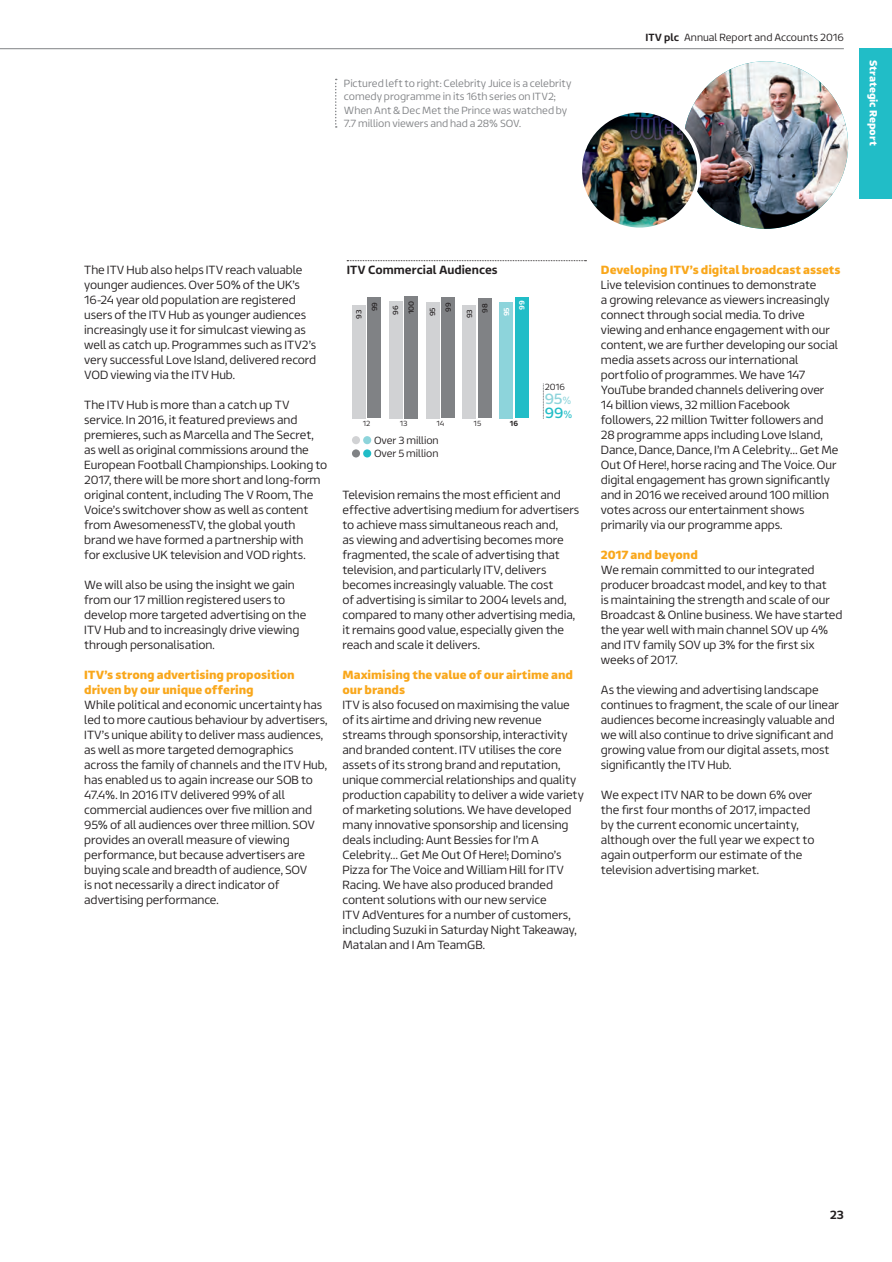
<style>
.page{position:relative;width:892px;height:1262px;background:#fff}
.page>*{position:absolute;margin:0;border:0;box-sizing:border-box;transform-origin:0 0}
.t1{font:15px "ITV Reem";color:#21bdc7}
.t2{font:15px "ITV Reem";color:#8dd4db}
.t3{font:300 12px/15px "ITV Reem";letter-spacing:-.01em;color:#231f20}
.t4{font:700 12px/15px "ITV Reem";letter-spacing:-.005em;color:#f9a71b}
.t5{font:500 12px "ITV Reem";color:#231f20}
.t6{font:300 10.5px/13.5px "ITV Reem";letter-spacing:-.005em;color:#808285}
.t7{font:300 10.5px/13.5px "ITV Reem";color:#231f20}
.t8{font:700 10.5px "ITV Reem";letter-spacing:-.005em;color:#fff}
.t9{font:300 9px "ITV Reem";color:#231f20}
.t10{font:7.5px/15.5px "ITV Reem";letter-spacing:.01em;color:#231f20}
.t11{font:300 7.5px "ITV Reem";letter-spacing:.015em;color:#231f20}
.t12{font:500 7.5px "ITV Reem";color:#fff}
.t13{font:500 7.5px "ITV Reem";color:#231f20}
.s1{font-weight:500}
.s2{font-weight:300;font-size:10.5px}
</style>
<div class="page">
<img style="left:684px;top:61px;width:163px;height:168px">
<img style="left:580px;top:111px;width:118px;height:118px;border-radius:59px">
<div style="left:578px;top:109px;width:122px;height:122px;border:4px solid #fff;border-radius:50%"></div>
<div style="left:367px;top:297px;width:14px;height:121px;background:#808285"></div>
<div style="left:404px;top:296px;width:14px;height:122px;background:#808285"></div>
<div style="left:441px;top:297px;width:14px;height:121px;background:#808285"></div>
<div style="left:478px;top:298px;width:14px;height:120px;background:#808285"></div>
<div style="left:515px;top:297px;width:13px;height:121px;background:#21bdc7"></div>
<div style="left:352px;top:305px;width:13px;height:113px;background:#d1d2d4"></div>
<div style="left:388px;top:301px;width:14px;height:117px;background:#d1d2d4"></div>
<div style="left:425px;top:302px;width:14px;height:116px;background:#d1d2d4"></div>
<div style="left:462px;top:305px;width:14px;height:113px;background:#d1d2d4"></div>
<div style="left:499px;top:302px;width:14px;height:116px;background:#8dd4db"></div>
<div style="left:363px;top:436px;width:8px;height:8px;background:#8dd4db;border-radius:50%"></div>
<div style="left:352px;top:436px;width:8px;height:8px;background:#d1d2d4;border-radius:50%"></div>
<div style="left:363px;top:449px;width:8px;height:8px;background:#21bdc7;border-radius:50%"></div>
<div style="left:352px;top:449px;width:8px;height:8px;background:#808285;border-radius:50%"></div>
<svg style="left:543px;top:384px;width:1px;height:35px"></svg>
<svg style="left:347px;top:260px;width:239px;height:1px"></svg>
<svg style="left:335px;top:79px;width:1px;height:49px"></svg>
<hr style="left:0;top:48px;width:843px;height:1px;background:#808285">
<div style="left:858px;top:49px;width:33px;height:150px;background:#21bdc7"></div>
<p class="t6" style="left:344px;top:75px;width:229px">Pictured left to right: Celebrity Juice is a celebrity comedy programme in its 16th series on ITV2; When Ant &amp; Dec Met the Prince was watched by 7.7 million viewers and had a 28% SOV.</p>
<p class="t7" style="left:645px;top:30px;width:200px"><span class="s1">ITV plc</span> Annual Report and Accounts 2016</p>
<p class="t8" style="left:882px;top:60px;width:87px;rotate:90deg">Strategic Report</p>
<p class="t3" style="left:84px;top:261px;width:233px">The ITV Hub also helps ITV reach valuable younger audiences. Over 50% of the UK’s 16-24 year old population are registered users of the ITV Hub as younger audiences increasingly use it for simulcast viewing as well as catch up. Programmes such as ITV2’s very successful Love Island, delivered record VOD viewing via the ITV Hub.</p>
<p class="t3" style="left:84px;top:396px;width:244px">The ITV Hub is more than a catch up TV service. In 2016, it featured previews and premieres, such as Marcella and The Secret, as well as original commissions around the European Football Championships. Looking to 2017, there will be more short and long-form original content, including The V Room, The Voice’s switchover show as well as content from AwesomenessTV, the global youth brand we have formed a partnership with<br>for exclusive UK television and VOD rights.</p>
<p class="t3" style="left:84px;top:576px;width:223px">We will also be using the insight we gain from our 17 million registered users to develop more targeted advertising on the ITV Hub and to increasingly drive viewing through personalisation.</p>
<p class="t4" style="left:84px;top:666px;width:212px">ITV’s strong advertising proposition driven by our unique offering</p>
<p class="t3" style="left:84px;top:696px;width:244px">While political and economic uncertainty has led to more cautious behaviour by advertisers, ITV’s unique ability to deliver mass audiences, as well as more targeted demographics across the family of channels and the ITV Hub, has enabled us to again increase our SOB to 47.4%. In 2016 ITV delivered 99% of all commercial audiences over five million and 95% of all audiences over three million. SOV provides an overall measure of viewing performance, but because advertisers are buying scale and breadth of audience, SOV<br>is not necessarily a direct indicator of advertising performance.</p>
<p class="t5" style="left:346px;top:259px;width:152px">ITV Commercial Audiences</p>
<p class="t10" style="left:350px;top:311px;width:11px;text-indent:-7px;rotate:-90deg">93<br>99</p>
<p class="t10" style="left:387px;top:315px;width:16px;rotate:-90deg">96<br>100</p>
<p class="t10" style="left:424px;top:312px;width:11px;text-indent:-5px;rotate:-90deg">95<br>99</p>
<p class="t10" style="left:460px;top:313px;width:11px;text-indent:-6px;rotate:-90deg">93<br>98</p>
<p class="t12" style="left:515px;top:310px;width:11px;rotate:-90deg">99</p>
<p class="t12" style="left:500px;top:316px;width:11px;rotate:-90deg">95</p>
<p class="t11" style="left:362px;top:417px;width:9px">12</p>
<p class="t11" style="left:399px;top:417px;width:9px">13</p>
<p class="t11" style="left:436px;top:417px;width:10px">14</p>
<p class="t11" style="left:473px;top:417px;width:9px">15</p>
<p class="t13" style="left:509px;top:417px;width:10px">16</p>
<p class="t7" style="left:374px;top:432px;width:66px">Over 3 million<br>Over 5 million</p>
<p class="t9" style="left:544px;top:379px;width:22px">2016</p>
<p class="t2" style="left:544px;top:386px;width:28px">95<span class="s2">%</span></p>
<p class="t1" style="left:544px;top:400px;width:29px">99<span class="s2">%</span></p>
<p class="t3" style="left:342px;top:486px;width:238px">Television remains the most efficient and effective advertising medium for advertisers to achieve mass simultaneous reach and,<br>as viewing and advertising becomes more fragmented, the scale of advertising that television, and particularly ITV, delivers becomes increasingly valuable. The cost<br>of advertising is similar to 2004 levels and, compared to many other advertising media, it remains good value, especially given the reach and scale it delivers.</p>
<p class="t4" style="left:342px;top:666px;width:232px">Maximising the value of our airtime and our brands</p>
<p class="t3" style="left:342px;top:696px;width:243px">ITV is also focused on maximising the value of its airtime and driving new revenue streams through sponsorship, interactivity and branded content. ITV utilises the core assets of its strong brand and reputation, unique commercial relationships and quality production capability to deliver a wide variety of marketing solutions. We have developed many innovative sponsorship and licensing deals including: Aunt Bessies for I’m A Celebrity… Get Me Out Of Here!; Domino’s Pizza for The Voice and William Hill for ITV Racing. We have also produced branded content solutions with our new service<br>ITV AdVentures for a number of customers, including Suzuki in Saturday Night Takeaway, Matalan and I Am TeamGB.</p>
<p class="t4" style="left:600px;top:261px;width:241px">Developing ITV’s digital broadcast assets</p>
<p class="t3" style="left:600px;top:276px;width:239px">Live television continues to demonstrate<br>a growing relevance as viewers increasingly connect through social media. To drive viewing and enhance engagement with our content, we are further developing our social media assets across our international portfolio of programmes. We have 147<br>YouTube branded channels delivering over 14 billion views, 32 million Facebook followers, 22 million Twitter followers and 28 programme apps including Love Island, Dance, Dance, Dance, I’m A Celebrity… Get Me Out Of Here!, horse racing and The Voice. Our digital engagement has grown significantly and in 2016 we received around 100 million votes across our entertainment shows primarily via our programme apps.</p>
<p class="t4" style="left:600px;top:546px;width:98px">2017 and beyond</p>
<p class="t3" style="left:600px;top:561px;width:243px">We remain committed to our integrated producer broadcast model, and key to that<br>is maintaining the strength and scale of our Broadcast &amp; Online business. We have started the year well with main channel SOV up 4% and ITV family SOV up 3% for the first six weeks of 2017.</p>
<p class="t3" style="left:600px;top:681px;width:239px">As the viewing and advertising landscape continues to fragment, the scale of our linear audiences become increasingly valuable and we will also continue to drive significant and growing value from our digital assets, most significantly the ITV Hub.</p>
<p class="t3" style="left:600px;top:786px;width:215px">We expect ITV NAR to be down 6% over the first four months of 2017, impacted by the current economic uncertainty, although over the full year we expect to again outperform our estimate of the television advertising market.</p>
<p class="t5" style="left:830px;top:1204px;width:15px">23</p>
</div>
